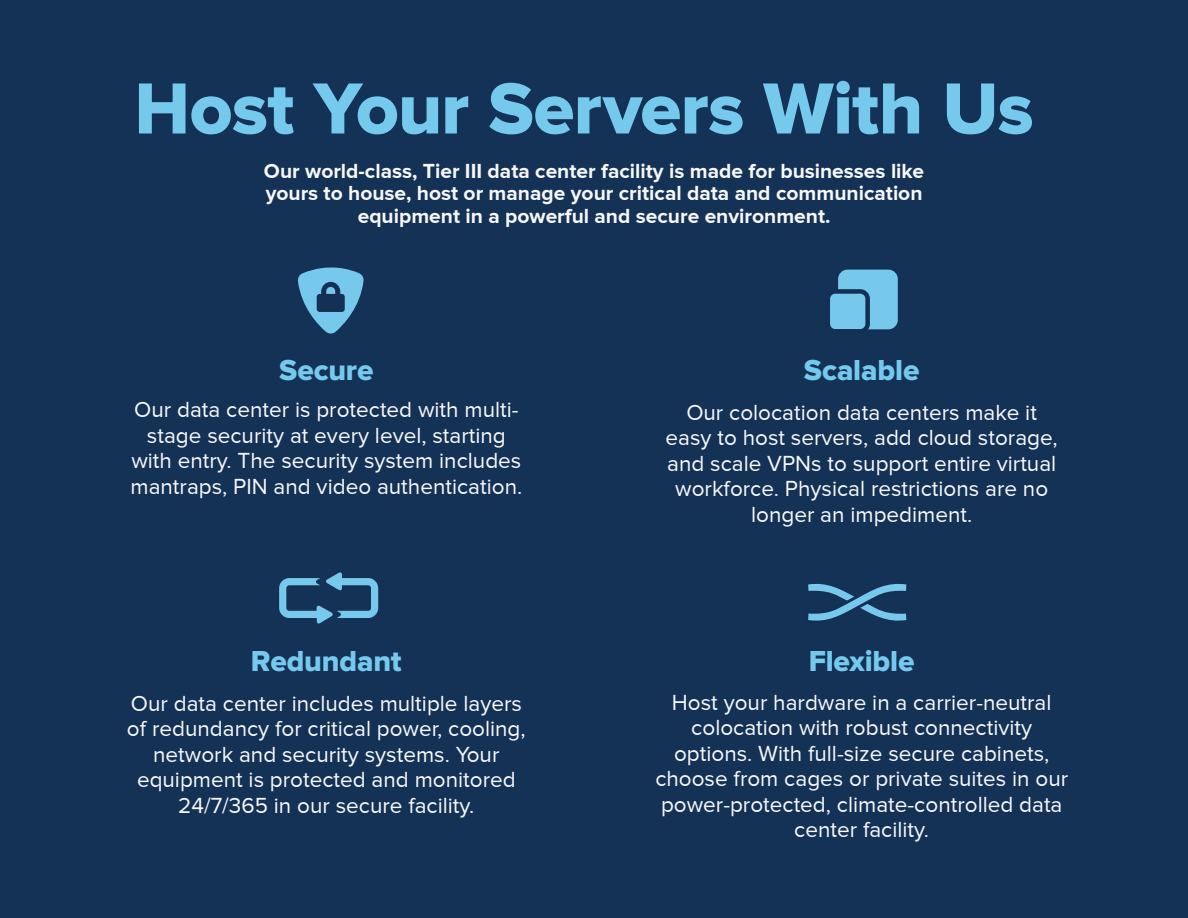
<style>
.page{position:relative;width:1188px;height:918px;background:#143156}
.page>*{position:absolute;margin:0;border:0;box-sizing:border-box;transform-origin:0 0}
.t1{font:75px "Proxima Nova Extrabld";letter-spacing:-.01em;color:#74c9ed}
.t2{font:30px "Proxima Nova Extrabld";letter-spacing:-.005em;color:#74c9ed}
.t3{font:22.5px/25.5px "Proxima Nova";color:#f7f8fa;text-align:center}
.t4{font:700 21px/22.5px "Proxima Nova";color:#f7f8fa;text-align:center}
</style>
<div class="page">
<svg style="left:298px;top:267px;width:66px;height:67px"></svg>
<div style="left:838px;top:270px;width:60px;height:59px;background:#76c9ec;border-radius:9px"></div>
<div style="left:826px;top:289px;width:44px;height:45px;background:#143155;border-radius:10px"></div>
<div style="left:830px;top:294px;width:35px;height:35px;background:#76c9ec;border-radius:5px"></div>
<svg style="left:279px;top:572px;width:99px;height:52px"></svg>
<svg style="left:808px;top:583px;width:99px;height:38px"></svg>
<h1 class="t1" style="left:134px;top:65px;width:901px">Host Your Servers With Us</h1>
<p class="t4" style="left:264px;top:159px;width:662px">Our world-class, Tier III data center facility is made for businesses like yours to house, host or manage your critical data and communication equipment in a powerful and secure environment.</p>
<h2 class="t2" style="left:279px;top:353px;width:96px">Secure</h2>
<h2 class="t2" style="left:804px;top:353px;width:117px">Scalable</h2>
<p class="t3" style="left:131px;top:397px;width:393px">Our data center is protected with multi&shy;stage security at every level, starting with entry. The security system includes mantraps, PIN and video authentication.</p>
<p class="t3" style="left:666px;top:399px;width:394px">Our colocation data centers make it easy to host servers, add cloud storage, and scale VPNs to support entire virtual workforce. Physical restrictions are no longer an impediment.</p>
<h2 class="t2" style="left:251px;top:643px;width:152px">Redundant</h2>
<h2 class="t2" style="left:809px;top:643px;width:107px">Flexible</h2>
<p class="t3" style="left:127px;top:690px;width:400px">Our data center includes multiple layers of redundancy for critical power, cooling, network and security systems. Your equipment is protected and monitored 24/7/365 in our secure facility.</p>
<p class="t3" style="left:655px;top:689px;width:414px">Host your hardware in a carrier-neutral colocation with robust connectivity options. With full-size secure cabinets, choose from cages or private suites in our power-protected, climate-controlled data center facility.</p>
</div>
